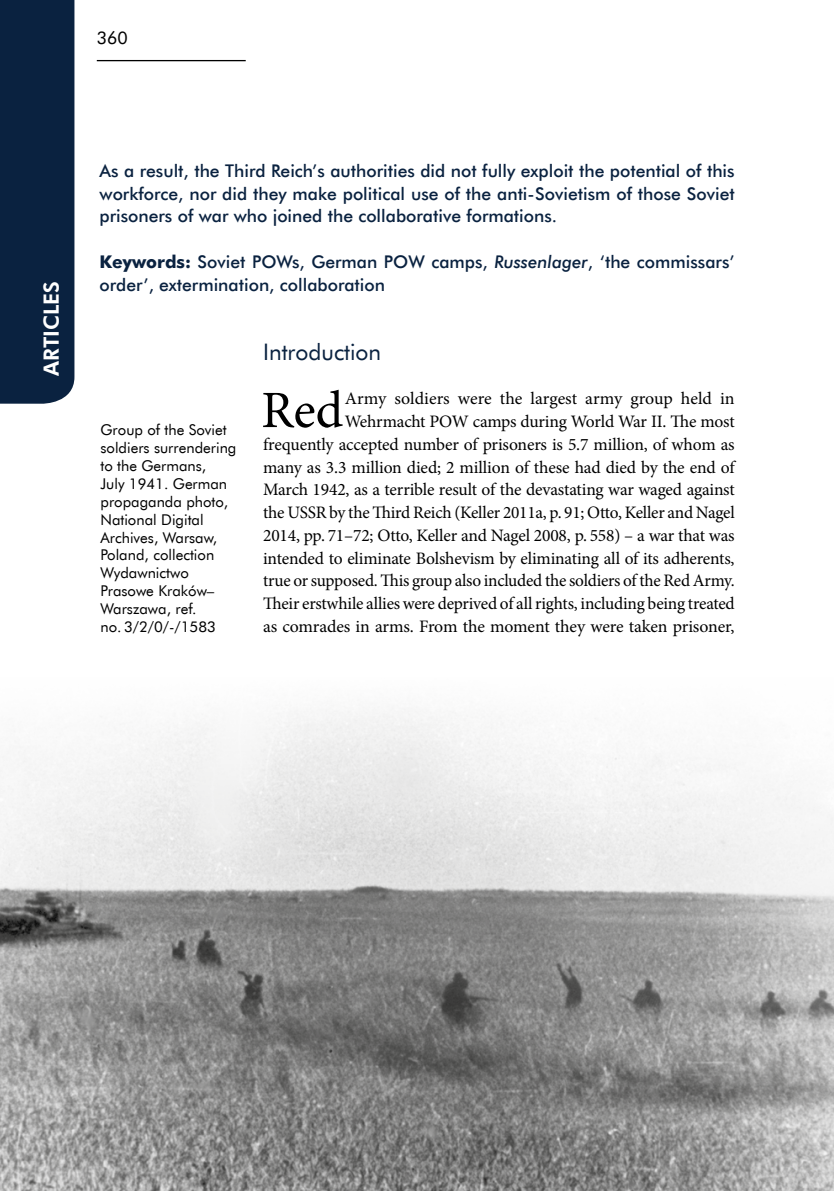
<style>
.page{position:relative;width:834px;height:1191px;background:#fff}
.page>*{position:absolute;margin:0;border:0;box-sizing:border-box;transform-origin:0 0}
.t1{font:52.5px "Minion Pro";color:#000}
.t2{font:22.75px "Futura EU";color:#0a2240}
.t3{font:21px "Futura Hv EU";color:#fff}
.t4{font:17.5px/22.8px "Minion Pro";letter-spacing:-.01em;color:#000;text-align:right}
.t5{font:17.5px/22.8px "Futura Md EU";color:#0a2240;text-align:justify}
.t6{font:17.5px "Futura EU";color:#000}
.t7{font:14.88px/17.8px "Futura EU";color:#000}
.s1{font-family:"Futura EU";font-weight:700}
.s2{font-style:italic}
</style>
<div class="page">
<hr style="left:97px;top:60px;width:149px;height:1px;background:#000">
<div style="left:0;top:0;width:74px;height:404px;background:#0a2240"></div>
<img style="left:0;top:708px;width:833px;height:483px">
<p class="t6" style="left:97px;top:27px;width:32px">360</p>
<p class="t3" style="left:38px;top:376px;width:96px;rotate:-90deg">ARTICLES</p>
<p class="t5" style="left:99px;top:160px;width:636px">As a result, the Third Reich’s authorities did not fully exploit the potential of this workforce, nor did they make political use of the anti-Sovietism of those Soviet prisoners of war who joined the collaborative formations.</p>
<p class="t5" style="left:99px;top:251px;width:636px"><span class="s1">Keywords:</span> Soviet POWs, German POW camps, <span class="s2">Russenlager</span>, ‘the commissars’ order’, extermination, collaboration</p>
<p class="t7" style="left:100px;top:422px;width:137px">Group of the Soviet soldiers surrendering to the Germans,<br>July 1941. German propaganda photo,<br>National Digital<br>Archives, Warsaw,<br>Poland, collection<br>Wydawnictwo<br>Prasowe Kraków–<br>Warszawa, ref.<br>no. 3/2/0/-/1583</p>
<h2 class="t2" style="left:263px;top:338px;width:120px">Introduction</h2>
<h1 class="t1" style="left:261px;top:375px;width:83px">Red</h1>
<p class="t4" style="left:263px;top:387px;width:473px">Army soldiers were the largest army group held in Wehrmacht POW camps during World War II. The most<br>frequently accepted number of prisoners is 5.7 million, of whom as many as 3.3 million died; 2 million of these had died by the end of March 1942, as a terrible result of the devastating war waged against the USSR by the Third Reich (Keller 2011a, p. 91; Otto, Keller and Nagel 2014, pp. 71–72; Otto, Keller and Nagel 2008, p. 558) – a war that was intended to eliminate Bolshevism by eliminating all of its adherents, true or supposed. This group also included the soldiers of the Red Army.<br>Their erstwhile allies were deprived of all rights, including being treated as comrades in arms. From the moment they were taken prisoner,</p>
</div>
